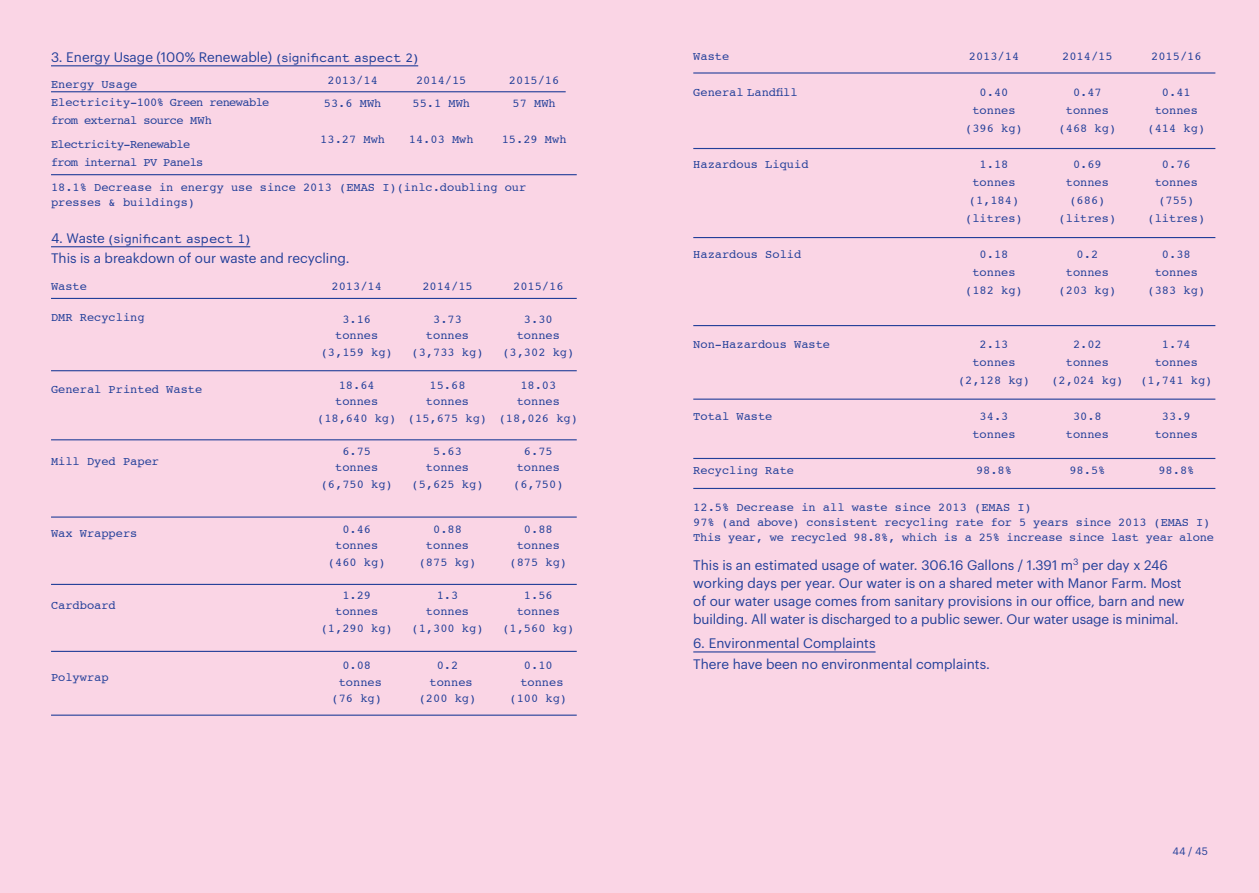
<style>
.page{position:relative;width:1259px;height:893px;background:#fad5e5}
.page>*{position:absolute;margin:0;border:0;box-sizing:border-box;transform-origin:0 0}
.t1{font:13.5px/18px "Graphik";color:#223f99}
.t2{font:13.5px "Courier Sans";color:#223f99}
.t3{font:12px/16.5px "Courier";color:#223f99;text-align:center}
.t4{font:12px/18px "Courier";letter-spacing:-.05em;color:#223f99}
.t5{font:10.5px "Graphik";color:#223f99}
.s1{font-family:"Courier Sans"}
.s2{font-family:"Graphik"}
.s3{font-size:10.5px}
</style>
<div class="page">
<hr style="left:51px;top:65px;width:367px;height:1px;background:#223f99">
<hr style="left:51px;top:91px;width:515px;height:1px;background:#223f99">
<hr style="left:51px;top:174px;width:526px;height:1px;background:#223f99">
<hr style="left:51px;top:246px;width:199px;height:1px;background:#223f99">
<hr style="left:51px;top:298px;width:526px;height:1px;background:#223f99">
<hr style="left:51px;top:370px;width:526px;height:1px;background:#223f99">
<hr style="left:51px;top:439px;width:526px;height:1px;background:#223f99">
<hr style="left:51px;top:516px;width:526px;height:2px;background:#223f99">
<hr style="left:51px;top:584px;width:526px;height:1px;background:#223f99">
<hr style="left:51px;top:651px;width:526px;height:1px;background:#223f99">
<hr style="left:51px;top:715px;width:526px;height:1px;background:#223f99">
<hr style="left:693px;top:72px;width:522px;height:2px;background:#223f99">
<hr style="left:693px;top:148px;width:522px;height:1px;background:#223f99">
<hr style="left:693px;top:237px;width:522px;height:1px;background:#223f99">
<hr style="left:693px;top:325px;width:522px;height:1px;background:#223f99">
<hr style="left:693px;top:399px;width:522px;height:1px;background:#223f99">
<hr style="left:693px;top:458px;width:522px;height:1px;background:#223f99">
<hr style="left:693px;top:488px;width:522px;height:1px;background:#223f99">
<hr style="left:693px;top:651px;width:182px;height:1px;background:#223f99">
<p class="t1" style="left:51px;top:47px;width:369px">3. Energy Usage (100% Renewable) <span class="s1">(significant aspect 2)</span></p>
<p class="t4" style="left:51px;top:74px;width:220px">Energy Usage<br>Electricity-100% Green renewable from external source MWh</p>
<p class="t4" style="left:51px;top:134px;width:154px">Electricity-Renewable from internal PV Panels</p>
<p class="t3" style="left:509px;top:69px;width:52px;line-height:22.5px">2015/16<br>57 MWh</p>
<p class="t3" style="left:502px;top:130px;width:66px">15.29 Mwh</p>
<p class="t3" style="left:51px;top:179px;width:477px;line-height:15px;text-align:left">18.1% Decrease in energy use since 2013 (EMAS I)(inlc.doubling our presses &amp; buildings)</p>
<p class="t2" style="left:51px;top:231px;width:201px"><span class="s2">4. Waste</span> (significant aspect 1)</p>
<p class="t1" style="left:51px;top:247px;width:300px">This is a breakdown of our waste and recycling.</p>
<p class="t3" style="left:51px;top:278px;width:37px">Waste</p>
<p class="t3" style="left:51px;top:309px;width:95px">DMR Recycling</p>
<p class="t3" style="left:324px;top:69px;width:59px;line-height:22.5px;text-align:left">2013/14<br>53.6 MWh</p>
<p class="t3" style="left:320px;top:130px;width:66px">13.27 Mwh</p>
<p class="t3" style="left:412px;top:69px;width:59px;line-height:22.5px;text-align:left">2014/15<br>55.1 MWh</p>
<p class="t3" style="left:409px;top:130px;width:66px">14.03 Mwh</p>
<p class="t3" style="left:331px;top:278px;width:52px">2013/14</p>
<p class="t3" style="left:321px;top:311px;width:73px">3.16 tonnes (3,159 kg)</p>
<p class="t3" style="left:317px;top:377px;width:81px">18.64 tonnes (18,640 kg)</p>
<p class="t3" style="left:321px;top:443px;width:73px">6.75 tonnes (6,750 kg)</p>
<p class="t3" style="left:328px;top:521px;width:59px">0.46 tonnes (460 kg)</p>
<p class="t3" style="left:321px;top:587px;width:73px">1.29 tonnes (1,290 kg)</p>
<p class="t3" style="left:342px;top:657px;width:30px">0.08</p>
<p class="t3" style="left:339px;top:674px;width:45px">tonnes</p>
<p class="t3" style="left:331px;top:690px;width:52px">(76 kg)</p>
<p class="t3" style="left:422px;top:278px;width:52px">2014/15</p>
<p class="t3" style="left:411px;top:311px;width:73px">3.73 tonnes (3,733 kg)</p>
<p class="t3" style="left:408px;top:377px;width:81px">15.68 tonnes (15,675 kg)</p>
<p class="t3" style="left:411px;top:443px;width:73px">5.63 tonnes (5,625 kg)</p>
<p class="t3" style="left:419px;top:521px;width:59px">0.88 tonnes (875 kg)</p>
<p class="t3" style="left:411px;top:587px;width:73px">1.3<br>tonnes (1,300 kg)</p>
<p class="t3" style="left:437px;top:657px;width:23px">0.2</p>
<p class="t3" style="left:429px;top:674px;width:45px">tonnes</p>
<p class="t3" style="left:419px;top:690px;width:59px">(200 kg)</p>
<p class="t3" style="left:513px;top:278px;width:52px">2015/16</p>
<p class="t3" style="left:502px;top:311px;width:73px">3.30 tonnes (3,302 kg)</p>
<p class="t3" style="left:499px;top:377px;width:81px">18.03 tonnes (18,026 kg)</p>
<p class="t3" style="left:513px;top:443px;width:52px">6.75 tonnes (6,750)</p>
<p class="t3" style="left:509px;top:521px;width:59px">0.88 tonnes (875 kg)</p>
<p class="t3" style="left:502px;top:587px;width:73px">1.56 tonnes (1,560 kg)</p>
<p class="t3" style="left:524px;top:657px;width:30px">0.10</p>
<p class="t3" style="left:520px;top:674px;width:45px">tonnes</p>
<p class="t3" style="left:509px;top:690px;width:59px">(100 kg)</p>
<p class="t3" style="left:51px;top:381px;width:153px">General Printed Waste</p>
<p class="t3" style="left:51px;top:453px;width:109px">Mill Dyed Paper</p>
<p class="t3" style="left:51px;top:525px;width:88px">Wax Wrappers</p>
<p class="t3" style="left:51px;top:597px;width:66px">Cardboard</p>
<p class="t3" style="left:51px;top:669px;width:59px">Polywrap</p>
<p class="t3" style="left:693px;top:48px;width:37px">Waste</p>
<p class="t3" style="left:693px;top:84px;width:106px">General Landfill</p>
<p class="t3" style="left:693px;top:156px;width:117px">Hazardous Liquid</p>
<p class="t3" style="left:693px;top:246px;width:109px">Hazardous Solid</p>
<p class="t3" style="left:693px;top:336px;width:138px">Non-Hazardous Waste</p>
<p class="t3" style="left:693px;top:408px;width:81px">Total Waste</p>
<p class="t3" style="left:693px;top:462px;width:102px">Recycling Rate</p>
<p class="t3" style="left:968px;top:48px;width:52px">2013/14</p>
<p class="t3" style="left:965px;top:83px;width:59px;line-height:18px">0.40 tonnes (396 kg)</p>
<p class="t3" style="left:965px;top:155px;width:59px;line-height:18px">1.18 tonnes (1,184) (litres)</p>
<p class="t3" style="left:965px;top:245px;width:59px;line-height:18px">0.18 tonnes (182 kg)</p>
<p class="t3" style="left:958px;top:335px;width:73px;line-height:18px">2.13 tonnes (2,128 kg)</p>
<p class="t3" style="left:972px;top:407px;width:45px;line-height:18px">34.3 tonnes</p>
<p class="t3" style="left:976px;top:462px;width:37px">98.8%</p>
<p class="t3" style="left:1062px;top:48px;width:52px">2014/15</p>
<p class="t3" style="left:1058px;top:83px;width:59px;line-height:18px">0.47 tonnes (468 kg)</p>
<p class="t3" style="left:1058px;top:155px;width:59px;line-height:18px">0.69 tonnes (686) (litres)</p>
<p class="t3" style="left:1058px;top:245px;width:59px;line-height:18px">0.2 tonnes (203 kg)</p>
<p class="t3" style="left:1051px;top:335px;width:73px;line-height:18px">2.02 tonnes (2,024 kg)</p>
<p class="t3" style="left:1065px;top:407px;width:45px;line-height:18px">30.8 tonnes</p>
<p class="t3" style="left:1069px;top:462px;width:37px">98.5%</p>
<p class="t3" style="left:1151px;top:48px;width:52px">2015/16</p>
<p class="t3" style="left:1147px;top:83px;width:59px;line-height:18px">0.41 tonnes (414 kg)</p>
<p class="t3" style="left:1147px;top:155px;width:59px;line-height:18px">0.76 tonnes (755) (litres)</p>
<p class="t3" style="left:1147px;top:245px;width:59px;line-height:18px">0.38 tonnes (383 kg)</p>
<p class="t3" style="left:1140px;top:335px;width:73px;line-height:18px">1.74 tonnes (1,741 kg)</p>
<p class="t3" style="left:1154px;top:407px;width:45px;line-height:18px">33.9 tonnes</p>
<p class="t3" style="left:1158px;top:462px;width:37px">98.8%</p>
<p class="t3" style="left:693px;top:500px;width:522px;line-height:15px;text-align:left">12.5% Decrease in all waste since 2013 (EMAS I)<br>97% (and above) consistent recycling rate for 5 years since 2013 (EMAS I)<br>This year, we recycled 98.8%, which is a 25% increase since last yea<span class="s3">r</span> alone</p>
<p class="t1" style="left:693px;top:555px;width:493px">This is an estimated usage of water. 306.16 Gallons / 1.391 m<sup>3</sup> per day x 246 working days per year. Our water is on a shared meter with Manor Farm. Most of our water usage comes from sanitary provisions in our office, barn and new building. All water is discharged to a public sewer. Our water usage is minimal.</p>
<p class="t1" style="left:693px;top:632px;width:298px;line-height:21px">6. Environmental Complaints<br>There have been no environmental complaints.</p>
<p class="t5" style="left:1172px;top:843px;width:37px">44 / 45</p>
</div>
